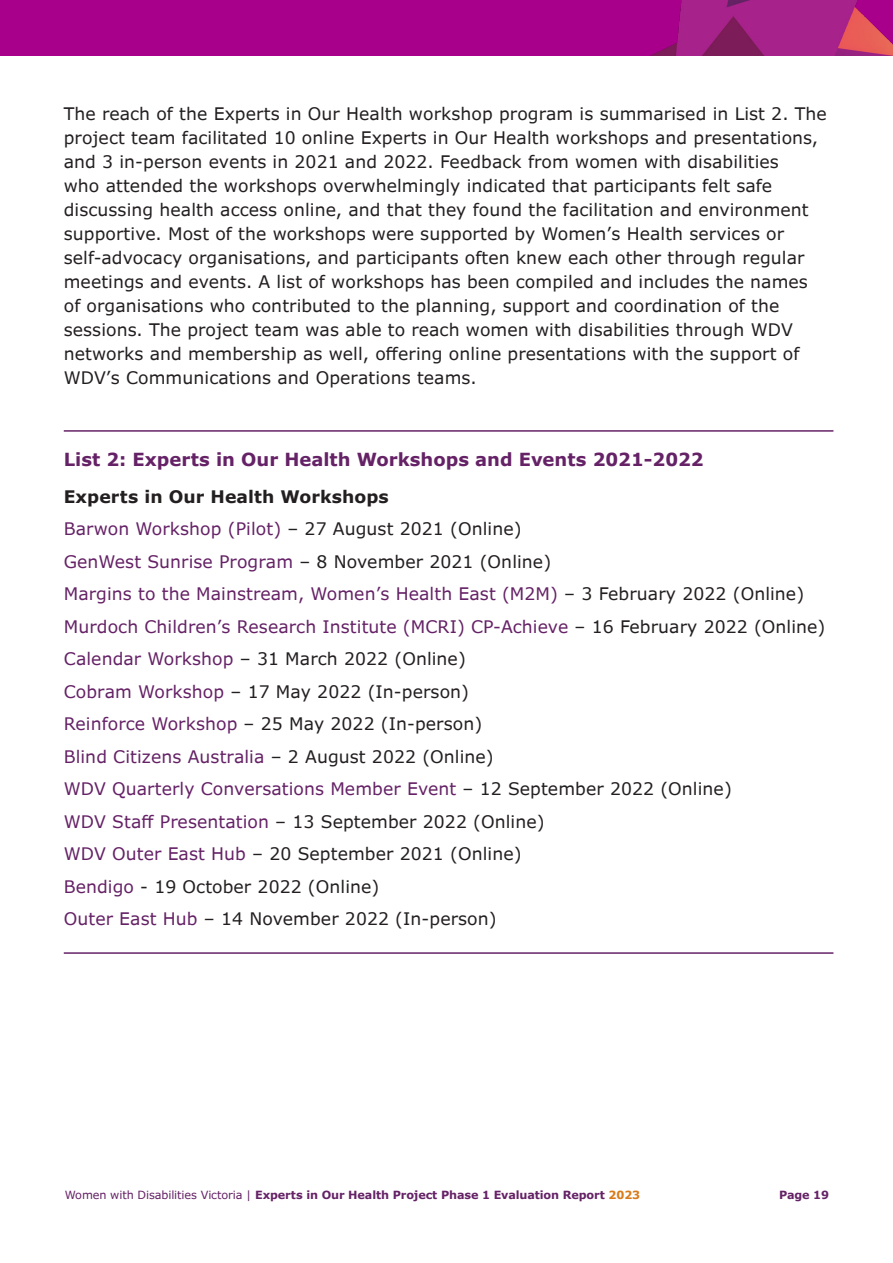
<style>
.page{position:relative;width:893px;height:1263px;background:#fff}
.page>*{position:absolute;margin:0;border:0;box-sizing:border-box;transform-origin:0 0}
.Heading_3{font:700 18px "Verdana Pro";color:#652266}
.Body_copy{font:17.25px/24px "Verdana Pro";letter-spacing:.005em;color:#231f20}
.Body_copy-2{font:17.25px "Verdana Pro";letter-spacing:.005em;color:#652266}
.Body_copy-3{font:700 17.25px "Verdana Pro";letter-spacing:.005em;color:#231f20}
.t1{font:700 11.25px "Verdana Pro";letter-spacing:-.01em;color:#652266}
.s1{color:#231f20}
.s2{color:#652266}
.s3{font-weight:400}
.s4{color:#d97b1a}
</style>
<div class="page">
<hr style="left:64px;top:430px;width:769px;height:2px;background:#652266">
<hr style="left:64px;top:952px;width:769px;height:2px;background:#652266">
<img style="left:638px;top:0;width:255px;height:55px">
<div style="left:0;top:0;width:638px;height:55px;background:#a9008c"></div>
<p class="Body_copy" style="left:64px;top:101px;width:765px">The reach of the Experts in Our Health workshop program is summarised in List 2. The project team facilitated 10 online Experts in Our Health workshops and presentations, and 3 in-person events in 2021 and 2022. Feedback from women with disabilities<br>who attended the workshops overwhelmingly indicated that participants felt safe discussing health access online, and that they found the facilitation and environment supportive. Most of the workshops were supported by Women’s Health services or self-advocacy organisations, and participants often knew each other through regular meetings and events. A list of workshops has been compiled and includes the names of organisations who contributed to the planning, support and coordination of the sessions. The project team was able to reach women with disabilities through WDV networks and membership as well, offering online presentations with the support of WDV’s Communications and Operations teams.</p>
<p class="Heading_3" style="left:64px;top:448px;width:641px">List 2: Experts in Our Health Workshops and Events 2021-2022</p>
<p class="Body_copy-3" style="left:64px;top:485px;width:326px">Experts in Our Health Workshops</p>
<p class="Body_copy-2" style="left:64px;top:518px;width:459px">Barwon Workshop (Pilot) <span class="s1">– 27 August 2021 (Online)</span></p>
<p class="Body_copy" style="left:64px;top:550px;width:489px"><span class="s2">GenWest Sunrise Program</span> – 8 November 2021 (Online)</p>
<p class="Body_copy-2" style="left:64px;top:583px;width:742px">Margins to the Mainstream, Women’s Health East (M2M) <span class="s1">– 3 February 2022 (Online)</span></p>
<p class="Body_copy-2" style="left:64px;top:616px;width:763px">Murdoch Children’s Research Institute (MCRI) CP-Achieve <span class="s1">– 16 February 2022 (Online)</span></p>
<p class="Body_copy" style="left:64px;top:647px;width:404px"><span class="s2">Calendar Workshop</span> – 31 March 2022 (Online)</p>
<p class="Body_copy" style="left:64px;top:680px;width:407px"><span class="s2">Cobram Workshop</span> – 17 May 2022 (In-person)</p>
<p class="Body_copy" style="left:64px;top:712px;width:420px"><span class="s2">Reinforce Workshop</span> – 25 May 2022 (In-person)</p>
<p class="Body_copy-2" style="left:64px;top:746px;width:431px">Blind Citizens Australia <span class="s1">– 2 August 2022 (Online)</span></p>
<p class="Body_copy-2" style="left:64px;top:778px;width:669px">WDV Quarterly Conversations Member Event <span class="s1">– 12 September 2022 (Online)</span></p>
<p class="Body_copy" style="left:64px;top:810px;width:482px"><span class="s2">WDV Staff Presentation</span> – 13 September 2022 (Online)</p>
<p class="Body_copy" style="left:64px;top:842px;width:459px"><span class="s2">WDV Outer East Hub</span> – 20 September 2021 (Online)</p>
<p class="Body_copy" style="left:64px;top:875px;width:317px"><span class="s2">Bendigo</span> - 19 October 2022 (Online)</p>
<p class="Body_copy" style="left:64px;top:907px;width:434px"><span class="s2">Outer East Hub</span> – 14 November 2022 (In-person)</p>
<p class="t1" style="left:65px;top:1188px;width:577px"><span class="s3">Women with Disabilities Victoria |</span> Experts in Our Health Project Phase 1 Evaluation Report <span class="s4">2023</span></p>
<p class="t1" style="left:779px;top:1188px;width:52px">Page 19</p>
</div>
